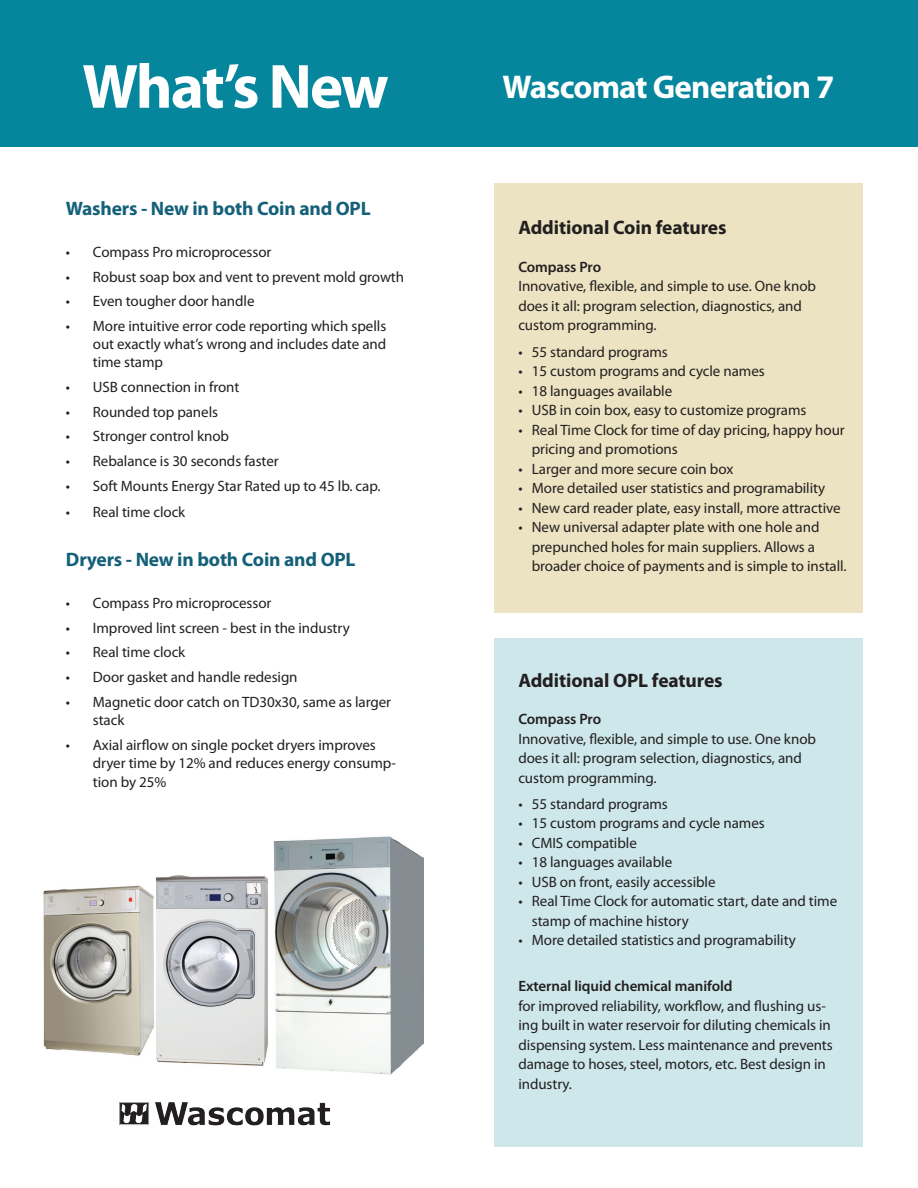
<style>
.page{position:relative;width:918px;height:1188px;background:#fff}
.page>*{position:absolute;margin:0;border:0;box-sizing:border-box;transform-origin:0 0}
.t1{font:700 63px "Myriad Pro";letter-spacing:-.035em;color:#fff}
.t2{font:700 33px "Myriad Pro";letter-spacing:-.025em;color:#fff}
.t3{font:700 19.5px "Myriad Pro";letter-spacing:-.01em;color:#156079}
.t4{font:700 19.5px "Myriad Pro";letter-spacing:-.005em;color:#231f20}
.t5{font:15px/19.5px "Myriad Pro";letter-spacing:-.005em;color:#231f20}
.t6{font:600 15px "Myriad Pro";letter-spacing:-.005em;color:#231f20}
</style>
<div class="page">
<div style="left:494px;top:639px;width:368px;height:508px;background:#cde7eb"></div>
<div style="left:0;top:0;width:918px;height:147px;background:#05869d"></div>
<div style="left:494px;top:183px;width:368px;height:430px;background:#ebe3c1"></div>
<img style="left:155px;top:875px;width:113px;height:191px">
<img style="left:273px;top:836px;width:150px;height:239px">
<img style="left:43px;top:879px;width:113px;height:179px">
<img style="left:120px;top:1102px;width:211px;height:24px">
<h1 class="t1" style="left:82px;top:45px;width:308px">What’s New</h1>
<h3 class="t3" style="left:66px;top:196px;width:306px">Washers - New in both Coin and OPL</h3>
<p class="t5" style="left:66px;top:242px;width:207px">• Compass Pro microprocessor</p>
<p class="t5" style="left:66px;top:267px;width:340px">• Robust soap box and vent to prevent mold growth</p>
<p class="t5" style="left:66px;top:291px;width:190px">• Even tougher door handle</p>
<p class="t5" style="left:93px;top:317px;width:295px;line-height:18px;text-align:justify;text-indent:-27px">• More intuitive error code reporting which spells out exactly what’s wrong and includes date and time stamp</p>
<p class="t5" style="left:66px;top:377px;width:175px">• USB connection in front</p>
<p class="t5" style="left:66px;top:402px;width:154px">• Rounded top panels</p>
<p class="t5" style="left:66px;top:426px;width:165px">• Stronger control knob</p>
<p class="t5" style="left:66px;top:451px;width:214px">• Rebalance is 30 seconds faster</p>
<p class="t5" style="left:66px;top:476px;width:316px">• Soft Mounts Energy Star Rated up to 45 lb. cap.</p>
<p class="t5" style="left:66px;top:502px;width:121px">• Real time clock</p>
<h3 class="t3" style="left:66px;top:546px;width:291px">Dryers - New in both Coin and OPL</h3>
<p class="t5" style="left:66px;top:593px;width:207px">• Compass Pro microprocessor</p>
<p class="t5" style="left:66px;top:617px;width:285px">• Improved lint screen - best in the industry</p>
<p class="t5" style="left:66px;top:642px;width:121px">• Real time clock</p>
<p class="t5" style="left:66px;top:667px;width:233px">• Door gasket and handle redesign</p>
<p class="t5" style="left:93px;top:692px;width:300px;line-height:18px;text-indent:-27px">• Magnetic door catch on TD30x30, same as larger stack</p>
<p class="t5" style="left:93px;top:735px;width:305px;line-height:18px;text-indent:-27px">• Axial airflow on single pocket dryers improves dryer time by 12% and reduces energy consump-</p>
<p class="t5" style="left:93px;top:772px;width:75px">tion by 25%</p>
<h2 class="t2" style="left:503px;top:66px;width:333px">Wascomat Generation 7</h2>
<h3 class="t4" style="left:518px;top:215px;width:210px">Additional Coin features</h3>
<p class="t6" style="left:518px;top:257px;width:84px">Compass Pro</p>
<p class="t5" style="left:518px;top:276px;width:299px">Innovative, flexible, and simple to use. One knob does it all: program selection, diagnostics, and custom programming.</p>
<p class="t5" style="left:518px;top:342px;width:151px">• 55 standard programs</p>
<p class="t5" style="left:518px;top:361px;width:248px">• 15 custom programs and cycle names</p>
<p class="t5" style="left:518px;top:381px;width:155px">• 18 languages available</p>
<p class="t5" style="left:518px;top:400px;width:290px">• USB in coin box, easy to customize programs</p>
<p class="t5" style="left:532px;top:420px;width:314px;text-indent:-14px">• Real Time Clock for time of day pricing, happy hour pricing and promotions</p>
<p class="t5" style="left:518px;top:459px;width:216px">• Larger and more secure coin box</p>
<p class="t5" style="left:518px;top:478px;width:308px">• More detailed user statistics and programability</p>
<p class="t5" style="left:518px;top:498px;width:324px">• New card reader plate, easy install, more attractive</p>
<p class="t5" style="left:532px;top:517px;width:316px;text-indent:-14px">• New universal adapter plate with one hole and prepunched holes for main suppliers. Allows a broader choice of payments and is simple to install.</p>
<h3 class="t4" style="left:518px;top:667px;width:206px">Additional OPL features</h3>
<p class="t6" style="left:518px;top:710px;width:84px">Compass Pro</p>
<p class="t5" style="left:518px;top:729px;width:299px">Innovative, flexible, and simple to use. One knob does it all: program selection, diagnostics, and custom programming.</p>
<p class="t5" style="left:518px;top:794px;width:151px">• 55 standard programs</p>
<p class="t5" style="left:518px;top:813px;width:248px">• 15 custom programs and cycle names</p>
<p class="t5" style="left:518px;top:833px;width:120px">• CMIS compatible</p>
<p class="t5" style="left:518px;top:852px;width:155px">• 18 languages available</p>
<p class="t5" style="left:518px;top:872px;width:199px">• USB on front, easily accessible</p>
<p class="t5" style="left:532px;top:891px;width:307px;text-indent:-14px">• Real Time Clock for automatic start, date and time stamp of machine history</p>
<p class="t5" style="left:518px;top:930px;width:279px">• More detailed statistics and programability</p>
<p class="t6" style="left:518px;top:977px;width:216px">External liquid chemical manifold</p>
<p class="t5" style="left:518px;top:996px;width:316px">for improved reliability, workflow, and flushing us&shy;ing built in water reservoir for diluting chemicals in dispensing system. Less maintenance and prevents damage to hoses, steel, motors, etc. Best design in industry.</p>
</div>
